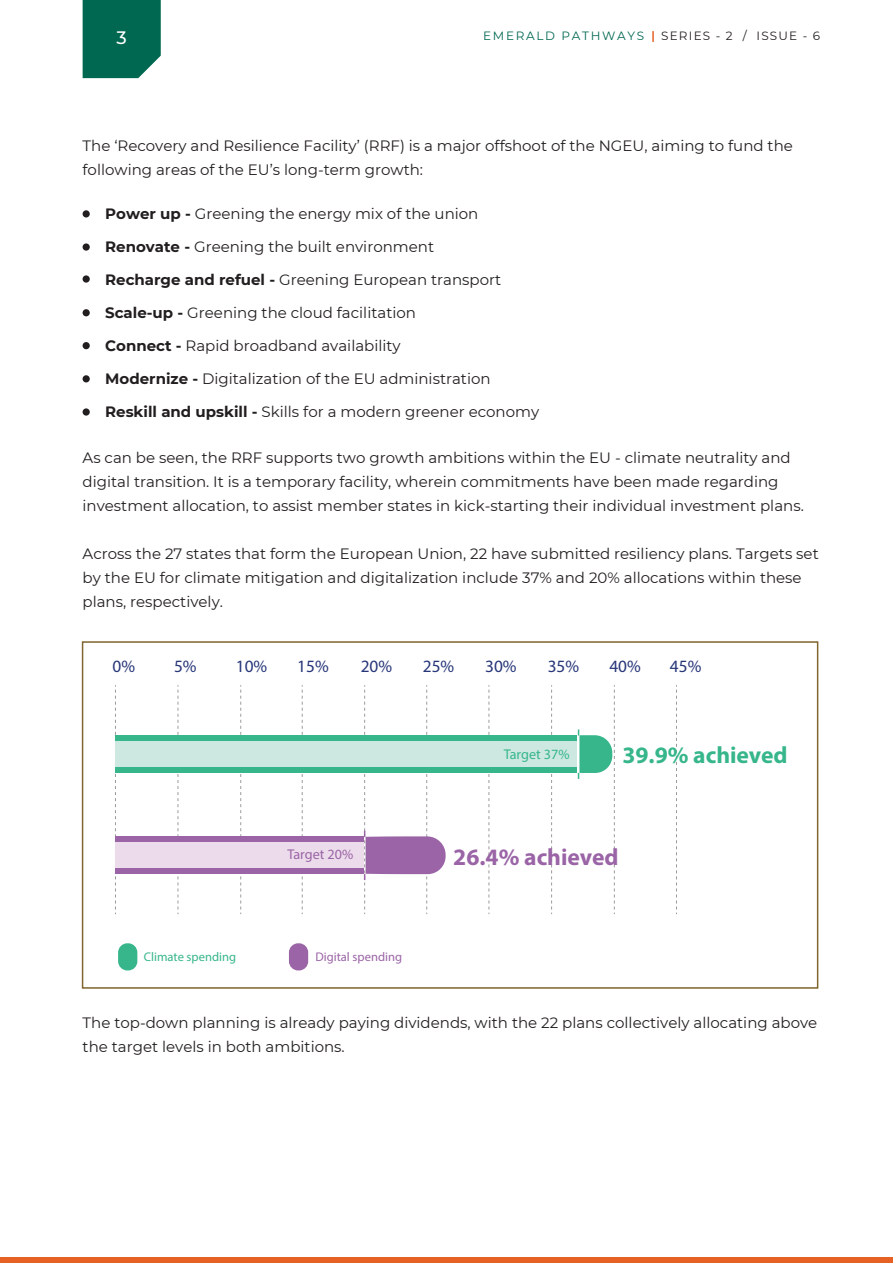
<style>
.page{position:relative;width:893px;height:1263px;background:#fff}
.page>*{position:absolute;margin:0;border:0;box-sizing:border-box;transform-origin:0 0}
.t1{font:700 23.55px "Myriad Pro";color:#9a64a6}
.t2{font:700 23.55px "Myriad Pro";color:#36b68a}
.t3{font:500 18px "Montserrat";color:#fff}
.t4{font:17.25px "Myriad Pro";color:#273679}
.t5{font:15px/24px "Montserrat";color:#221e20}
.t6{font:14.1px "Myriad Pro";color:#9a64a6}
.t7{font:14.1px "Myriad Pro";color:#36b68a}
.t8{font:12.6px "Myriad Pro";color:#36b68a}
.t9{font:12.6px "Myriad Pro";color:#9a64a6}
.t10{font:12px "Montserrat";letter-spacing:.1em;color:#231f20}
.t11{font:12px "Montserrat";letter-spacing:.14em;color:#006851}
.s1{font-weight:700}
</style>
<div class="page">
<div style="left:83px;top:210px;width:7px;height:7px;background:#221e20;border-radius:50%"></div>
<div style="left:83px;top:243px;width:7px;height:8px;background:#221e20;border-radius:50%"></div>
<div style="left:83px;top:275px;width:7px;height:8px;background:#221e20;border-radius:50%"></div>
<div style="left:83px;top:309px;width:7px;height:7px;background:#221e20;border-radius:50%"></div>
<div style="left:83px;top:342px;width:7px;height:7px;background:#221e20;border-radius:50%"></div>
<div style="left:83px;top:375px;width:7px;height:7px;background:#221e20;border-radius:50%"></div>
<div style="left:83px;top:408px;width:7px;height:8px;background:#221e20;border-radius:50%"></div>
<div style="left:83px;top:0;width:78px;height:78px;background:#006851"></div>
<div style="left:0;top:1258px;width:893px;height:5px;background:#e66224"></div>
<svg style="left:652px;top:31px;width:2px;height:11px"></svg>
<div style="left:82px;top:641px;width:736px;height:348px;border:2px solid #80652f"></div>
<svg style="left:115px;top:685px;width:1px;height:229px"></svg>
<svg style="left:178px;top:685px;width:1px;height:229px"></svg>
<svg style="left:240px;top:685px;width:1px;height:229px"></svg>
<svg style="left:302px;top:685px;width:1px;height:229px"></svg>
<svg style="left:489px;top:685px;width:1px;height:229px"></svg>
<svg style="left:551px;top:685px;width:1px;height:229px"></svg>
<svg style="left:676px;top:685px;width:1px;height:229px"></svg>
<div style="left:115px;top:735px;width:462px;height:38px;background:#36b68a"></div>
<div style="left:115px;top:741px;width:462px;height:26px;background:#cde8e1"></div>
<svg style="left:578px;top:685px;width:37px;height:229px"></svg>
<div style="left:115px;top:836px;width:249px;height:38px;background:#9a64a6"></div>
<div style="left:115px;top:842px;width:249px;height:26px;background:#ecdceb"></div>
<svg style="left:364px;top:685px;width:82px;height:229px"></svg>
<div style="left:118px;top:943px;width:19px;height:27px;background:#36b68a;border-radius:9px"></div>
<div style="left:289px;top:943px;width:19px;height:27px;background:#9a64a6;border-radius:9px"></div>
<p class="t3" style="left:117px;top:25px;width:12px">3</p>
<p class="t11" style="left:483px;top:28px;width:162px">EMERALD PATHWAYS</p>
<p class="t10" style="left:661px;top:28px;width:161px">SERIES - 2 / ISSUE - 6</p>
<p class="t5" style="left:83px;top:133px;width:712px">The ‘Recovery and Resilience Facility’ (RRF) is a major offshoot of the NGEU, aiming to fund the following areas of the EU’s long-term growth:</p>
<p class="t5" style="left:105px;top:201px;width:375px"><span class="s1">Power up -</span> Greening the energy mix of the union</p>
<p class="t5" style="left:105px;top:234px;width:330px"><span class="s1">Renovate -</span> Greening the built environment</p>
<p class="t5" style="left:105px;top:267px;width:398px"><span class="s1">Recharge and refuel -</span> Greening European transport</p>
<p class="t5" style="left:105px;top:300px;width:312px"><span class="s1">Scale-up -</span> Greening the cloud facilitation</p>
<p class="t5" style="left:105px;top:333px;width:297px"><span class="s1">Connect -</span> Rapid broadband availability</p>
<p class="t5" style="left:105px;top:366px;width:387px"><span class="s1">Modernize -</span> Digitalization of the EU administration</p>
<p class="t5" style="left:105px;top:399px;width:435px"><span class="s1">Reskill and upskill -</span> Skills for a modern greener economy</p>
<p class="t5" style="left:83px;top:445px;width:723px">As can be seen, the RRF supports two growth ambitions within the EU - climate neutrality and digital transition. It is a temporary facility, wherein commitments have been made regarding investment allocation, to assist member states in kick-starting their individual investment plans.</p>
<p class="t5" style="left:83px;top:541px;width:738px">Across the 27 states that form the European Union, 22 have submitted resiliency plans. Targets set by the EU for climate mitigation and digitalization include 37% and 20% allocations within these plans, respectively.</p>
<p class="t4" style="left:113px;top:655px;width:24px">0%</p>
<p class="t4" style="left:174px;top:655px;width:24px">5%</p>
<p class="t4" style="left:236px;top:655px;width:33px">10%</p>
<p class="t4" style="left:297px;top:655px;width:33px">15%</p>
<p class="t4" style="left:361px;top:655px;width:33px">20%</p>
<p class="t4" style="left:423px;top:655px;width:33px">25%</p>
<p class="t4" style="left:485px;top:655px;width:33px">30%</p>
<p class="t4" style="left:548px;top:655px;width:33px">35%</p>
<p class="t4" style="left:609px;top:655px;width:33px">40%</p>
<p class="t4" style="left:670px;top:656px;width:33px">45%</p>
<p class="t6" style="left:287px;top:845px;width:67px">Target 20%</p>
<p class="t8" style="left:144px;top:949px;width:94px">Climate spending</p>
<p class="t9" style="left:315px;top:949px;width:88px">Digital spending</p>
<p class="t7" style="left:504px;top:745px;width:67px">Target 37%</p>
<h1 class="t2" style="left:622px;top:742px;width:167px">39.9% achieved</h1>
<h1 class="t1" style="left:453px;top:844px;width:167px">26.4% achieved</h1>
<p class="t5" style="left:83px;top:1010px;width:736px">The top-down planning is already paying dividends, with the 22 plans collectively allocating above the target levels in both ambitions.</p>
</div>
